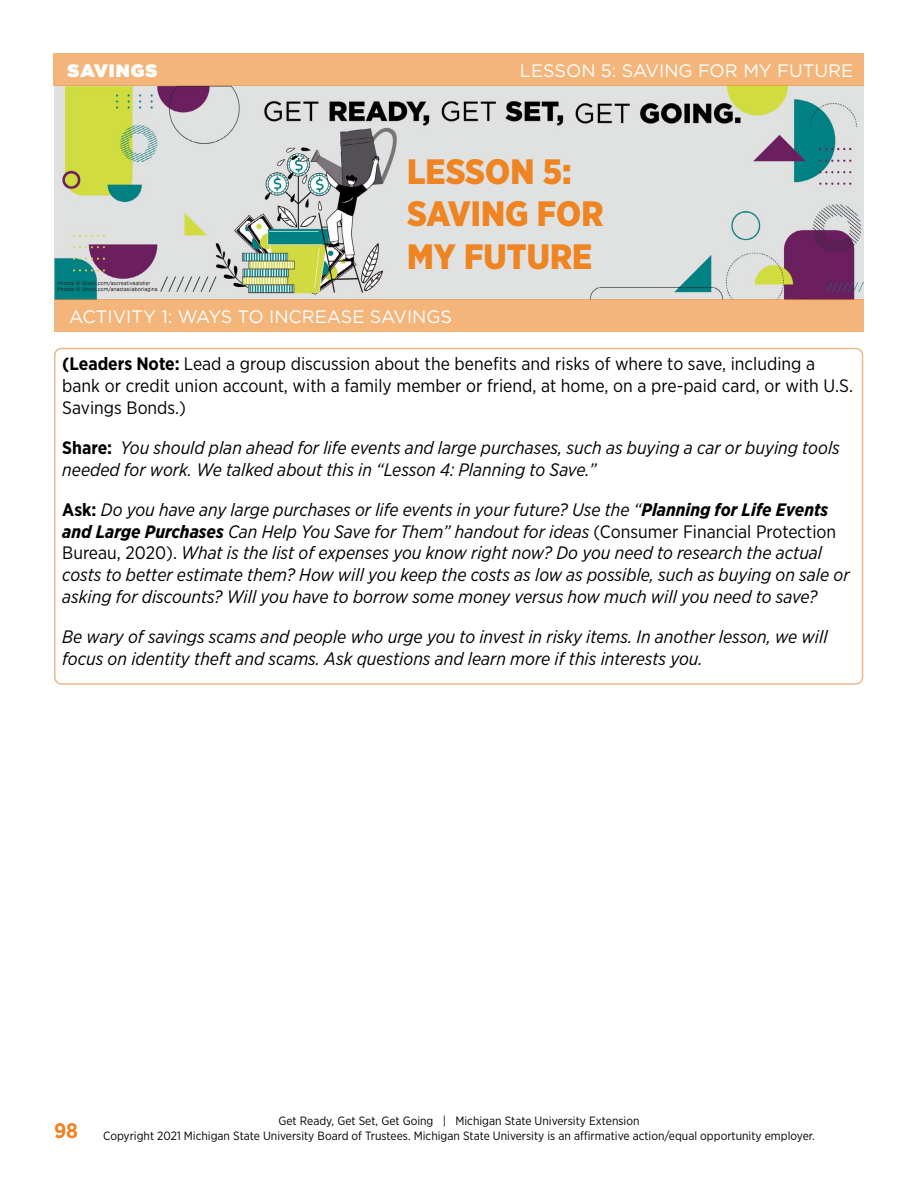
<style>
.page{position:relative;width:918px;height:1188px;background:#fff}
.page>*{position:absolute;margin:0;border:0;box-sizing:border-box;transform-origin:0 0}
.t1{font:900 35.25px "Gotham Narrow";color:#ee8422}
.Bullet__para_space_a{font:italic 18px/21.6px "Gotham Narrow";color:#000}
.Bullet__para_space_a-2{font:18px/21.6px "Gotham Narrow";color:#000}
.t2{font:18px "Gotham";color:#fff}
.t3{font:900 18px "Gotham";letter-spacing:.06em;color:#fff}
.t4{font:12px/14.4px "Gotham Narrow";color:#000}
.s1{font-weight:700}
.s2{font-weight:700;font-style:normal}
.s3{font-style:normal}
.s4{font-weight:700;font-size:21px;color:#ee8422}
</style>
<div class="page">
<img style="left:55px;top:86px;width:809px;height:214px">
<div style="left:55px;top:300px;width:809px;height:32px;background:#f4b57a"></div>
<div style="left:54px;top:53px;width:810px;height:33px;background:#f4b57a"></div>
<div style="left:54px;top:348px;width:809px;height:337px;border:2px solid #edb88a;border-radius:7px"></div>
<p class="t3" style="left:68px;top:57px;width:91px">SAVINGS</p>
<p class="t2" style="left:520px;top:59px;width:335px">LESSON 5: SAVING FOR MY FUTURE</p>
<p class="t1" style="left:407px;top:148px;width:166px">LESSON 5:</p>
<p class="t1" style="left:407px;top:191px;width:198px">SAVING FOR</p>
<p class="t1" style="left:407px;top:233px;width:187px">MY FUTURE</p>
<p class="t2" style="left:69px;top:305px;width:385px">ACTIVITY 1: WAYS TO INCREASE SAVINGS</p>
<p class="Bullet__para_space_a-2" style="left:62px;top:353px;width:792px"><span class="s1">(Leaders Note:</span> Lead a group discussion about the benefits and risks of where to save, including a bank or credit union account, with a family member or friend, at home, on a pre-paid card, or with U.S.<br>Savings Bonds.)</p>
<p class="Bullet__para_space_a" style="left:62px;top:437px;width:779px"><span class="s2">Share:</span> You should plan ahead for life events and large purchases, such as buying a car or buying tools needed for work. We talked about this in “Lesson 4: Planning to Save.”</p>
<p class="Bullet__para_space_a" style="left:62px;top:499px;width:789px"><span class="s2">Ask:</span> Do you have any large purchases or life events in your future? Use the “<span class="s1">Planning for Life Events and Large Purchases</span> Can Help You Save for Them” handout for ideas <span class="s3">(Consumer Financial Protection Bureau, 2020).</span> What is the list of expenses you know right now? Do you need to research the actual costs to better estimate them? How will you keep the costs as low as possible, such as buying on sale or asking for discounts? Will you have to borrow some money versus how much will you need to save?</p>
<p class="Bullet__para_space_a" style="left:62px;top:626px;width:767px">Be wary of savings scams and people who urge you to invest in risky items. In another lesson, we will focus on identity theft and scams. Ask questions and learn more if this interests you.</p>
<p class="t4" style="left:54px;top:1114px;width:762px;text-indent:225px">Get Ready, Get Set, Get Going | Michigan State University Extension<br><span class="s4">98</span> Copyright 2021 Michigan State University Board of Trustees. Michigan State University is an affirmative action/equal opportunity employer.</p>
</div>
